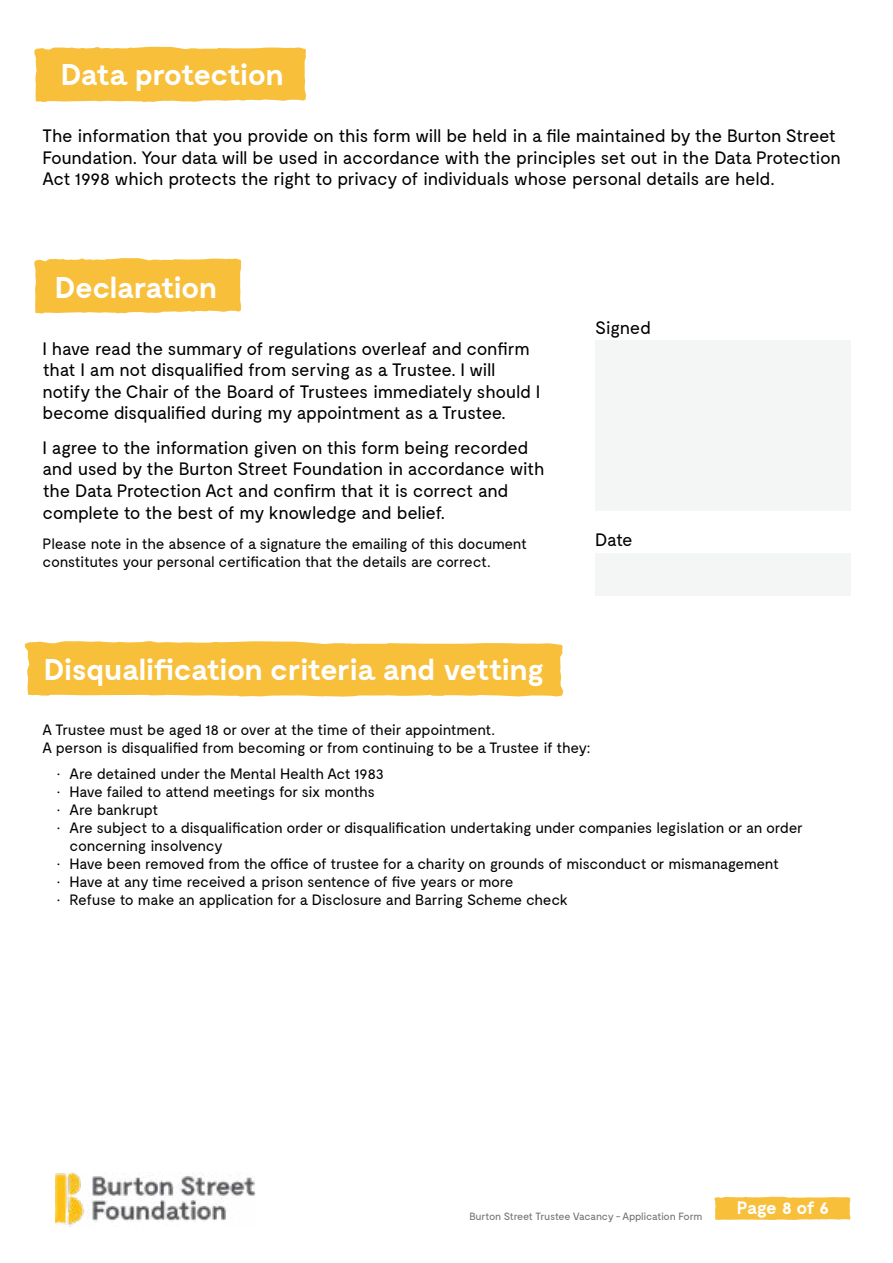
<style>
.page{position:relative;width:893px;height:1263px;background:#fff}
.page>*{position:absolute;margin:0;border:0;box-sizing:border-box;transform-origin:0 0}
.t1{font:700 30px "Moderat";letter-spacing:-.025em;color:#fff}
.t2{font:18px/21.6px "Moderat";letter-spacing:-.025em;color:#000}
.t3{font:700 18px "Moderat";color:#fff}
.t4{font:15px/18px "Moderat";letter-spacing:-.025em;color:#000}
.t5{font:10.5px "Moderat";letter-spacing:-.025em;color:#6d6e71}
</style>
<div class="page">
<div style="left:34px;top:47px;width:272px;height:55px;background:#f8bf3a"></div>
<svg style="left:34px;top:258px;width:207px;height:56px;background:#f8c346"></svg>
<svg style="left:25px;top:641px;width:538px;height:56px;background:#f8c346"></svg>
<div style="left:595px;top:340px;width:255px;height:170px;background:#f4f5f5"></div>
<div style="left:595px;top:553px;width:255px;height:42px;background:#f4f5f5"></div>
<svg style="left:714px;top:1197px;width:136px;height:23px;background:#f8c142"></svg>
<img style="left:56px;top:1172px;width:199px;height:53px">
<h1 class="t1" style="left:61px;top:57px;width:224px">Data protection</h1>
<p class="t2" style="left:43px;top:125px;width:800px">The information that you provide on this form will be held in a file maintained by the Burton Street<br>Foundation. Your data will be used in accordance with the principles set out in the Data Protection<br>Act 1998 which protects the right to privacy of individuals whose personal details are held.</p>
<h1 class="t1" style="left:55px;top:270px;width:164px">Declaration</h1>
<p class="t2" style="left:43px;top:338px;width:499px">I have read the summary of regulations overleaf and confirm that I am not disqualified from serving as a Trustee. I will notify the Chair of the Board of Trustees immediately should I become disqualified during my appointment as a Trustee.</p>
<p class="t2" style="left:43px;top:437px;width:503px">I agree to the information given on this form being recorded and used by the Burton Street Foundation in accordance with the Data Protection Act and confirm that it is correct and complete to the best of my knowledge and belief.</p>
<p class="t4" style="left:43px;top:536px;width:486px">Please note in the absence of a signature the emailing of this document constitutes your personal certification that the details are correct.</p>
<h1 class="t1" style="left:44px;top:653px;width:502px">Disqualification criteria and vetting</h1>
<p class="t2" style="left:595px;top:317px;width:57px">Signed</p>
<p class="t2" style="left:595px;top:530px;width:39px">Date</p>
<p class="t4" style="left:43px;top:721px;width:549px">A Trustee must be aged 18 or over at the time of their appointment.<br>A person is disqualified from becoming or from continuing to be a Trustee if they:</p>
<p class="t4" style="left:57px;top:766px;width:329px">• Are detained under the Mental Health Act 1983</p>
<p class="t4" style="left:57px;top:784px;width:320px">• Have failed to attend meetings for six months</p>
<p class="t4" style="left:57px;top:802px;width:103px">• Are bankrupt</p>
<p class="t4" style="left:70px;top:820px;width:735px;text-indent:-13px">• Are subject to a disqualification order or disqualification undertaking under companies legislation or an order concerning insolvency</p>
<p class="t4" style="left:57px;top:856px;width:724px">• Have been removed from the office of trustee for a charity on grounds of misconduct or mismanagement</p>
<p class="t4" style="left:57px;top:874px;width:458px">• Have at any time received a prison sentence of five years or more</p>
<p class="t4" style="left:57px;top:892px;width:513px">• Refuse to make an application for a Disclosure and Barring Scheme check</p>
<p class="t5" style="left:469px;top:1211px;width:235px">Burton Street Trustee Vacancy - Application Form</p>
<p class="t3" style="left:737px;top:1198px;width:94px">Page 8 of 6</p>
</div>
